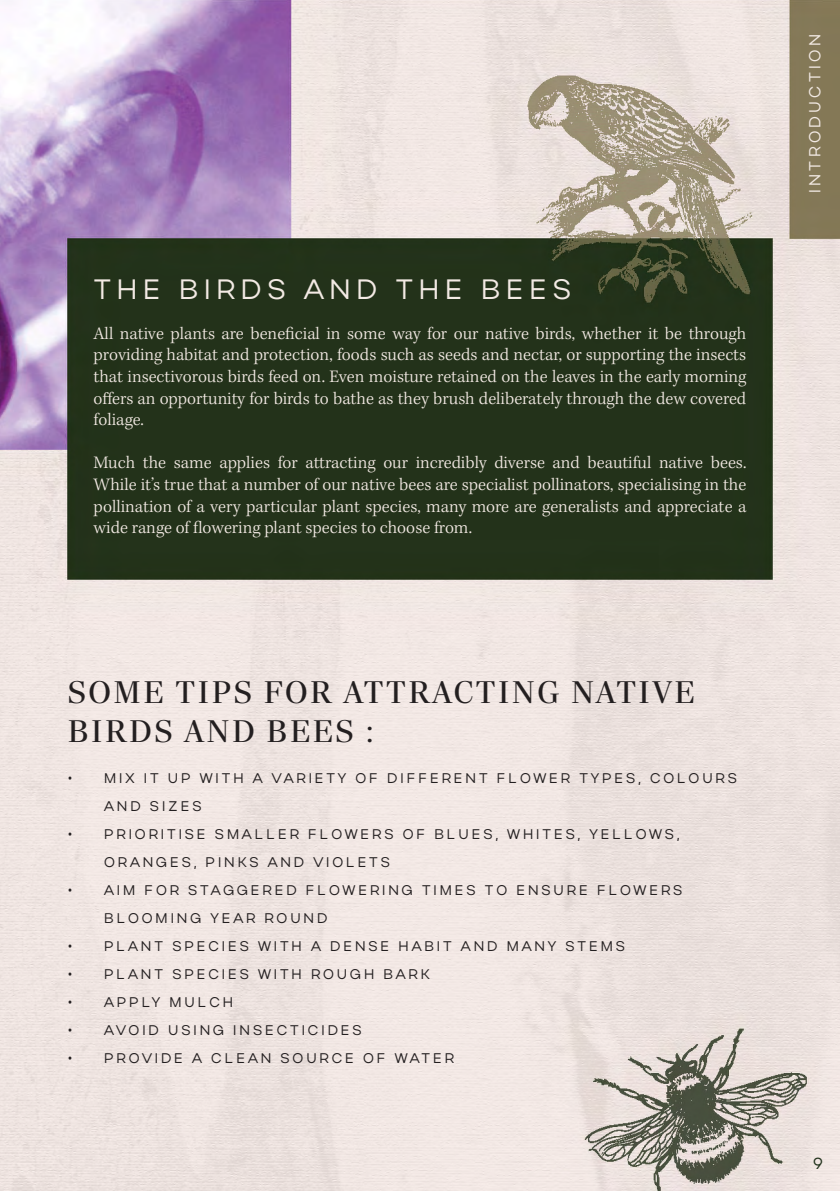
<style>
.page{position:relative;width:840px;height:1191px;background:#fff}
.page>*{position:absolute;margin:0;border:0;box-sizing:border-box;transform-origin:0 0}
.t1{font:32px "Richmond Display";letter-spacing:.1em;color:#231f20}
.t2{font:28px "Actay";letter-spacing:.21em;color:#f3eae4}
.t3{font:300 18px/21.6px "Kepler Std";color:#f3eae4;text-align:justify}
.t4{font:16px "Actay";letter-spacing:.21em;color:#f3eae4}
.t5{font:16px "Actay";color:#21321b}
.t6{font:14px/28px "Actay";letter-spacing:.21em;color:#231f20}
</style>
<div class="page">
<img style="left:0;top:0;width:839px;height:1191px">
<p class="t2" style="left:94px;top:272px;width:478px">THE BIRDS AND THE BEES</p>
<p class="t3" style="left:94px;top:323px;width:654px">All native plants are beneficial in some way for our native birds, whether it be through providing habitat and protection, foods such as seeds and nectar, or supporting the insects that insectivorous birds feed on. Even moisture retained on the leaves in the early morning offers an opportunity for birds to bathe as they brush deliberately through the dew covered foliage.</p>
<p class="t3" style="left:94px;top:453px;width:654px">Much the same applies for attracting our incredibly diverse and beautiful native bees.<br>While it’s true that a number of our native bees are specialist pollinators, specialising in the pollination of a very particular plant species, many more are generalists and appreciate a wide range of flowering plant species to choose from.</p>
<p class="t1" style="left:68px;top:674px;width:627px">SOME TIPS FOR ATTRACTING NATIVE</p>
<p class="t1" style="left:68px;top:712px;width:306px">BIRDS AND BEES :</p>
<p class="t6" style="left:104px;top:764px;width:634px;text-indent:-36px">• MIX IT UP WITH A VARIETY OF DIFFERENT FLOWER TYPES, COLOURS<br>AND SIZES</p>
<p class="t6" style="left:104px;top:820px;width:576px;text-indent:-36px">• PRIORITISE SMALLER FLOWERS OF BLUES, WHITES, YELLOWS,<br>ORANGES, PINKS AND VIOLETS</p>
<p class="t6" style="left:104px;top:876px;width:579px;text-indent:-36px">• AIM FOR STAGGERED FLOWERING TIMES TO ENSURE FLOWERS<br>BLOOMING YEAR ROUND</p>
<p class="t6" style="left:68px;top:932px;width:558px">• PLANT SPECIES WITH A DENSE HABIT AND MANY STEMS</p>
<p class="t6" style="left:68px;top:960px;width:363px">• PLANT SPECIES WITH ROUGH BARK</p>
<p class="t6" style="left:68px;top:988px;width:166px">• APPLY MULCH</p>
<p class="t6" style="left:68px;top:1016px;width:295px">• AVOID USING INSECTICIDES</p>
<p class="t6" style="left:68px;top:1044px;width:387px">• PROVIDE A CLEAN SOURCE OF WATER</p>
<p class="t4" style="left:805px;top:193px;width:160px;rotate:-90deg">INTRODUCTION</p>
<p class="t5" style="left:812px;top:1154px;width:11px">9</p>
</div>
